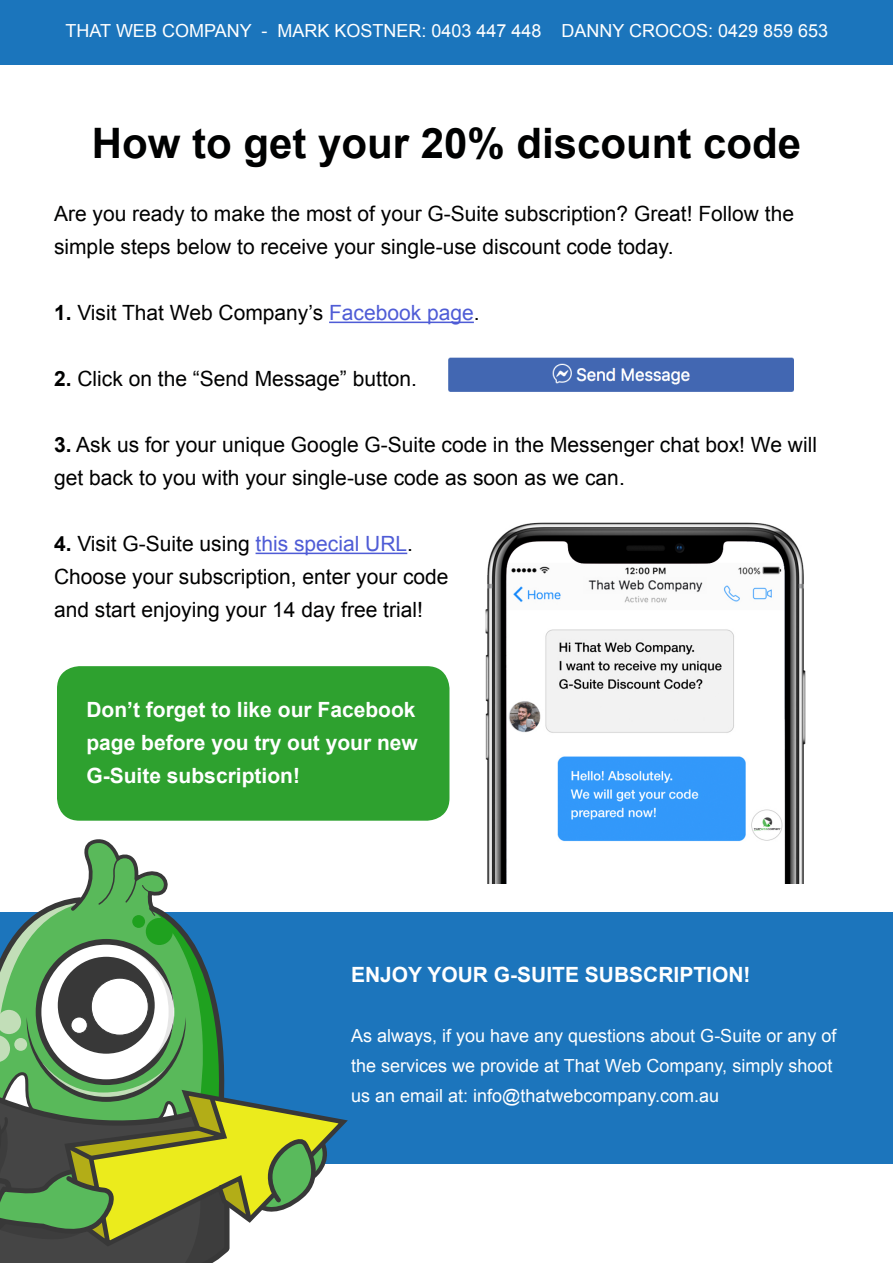
<style>
.page{position:relative;width:893px;height:1263px;background:#fff}
.page>*{position:absolute;margin:0;border:0;box-sizing:border-box;transform-origin:0 0}
.t1{font:700 42px "Arial";color:#000101}
.t2{font:21px/33px "Arial";color:#000101}
.t3{font:700 21px/33px "Arial";color:#fff;text-align:justify}
.t4{font:18px/30px "Arial";color:#fff}
.s1{font-weight:700}
.s2{color:#4f5cd6}
</style>
<div class="page">
<div style="left:57px;top:666px;width:392px;height:155px;background:#2ea12f;border-radius:22px"></div>
<div style="left:0;top:0;width:893px;height:64px;background:#1b75bc"></div>
<div style="left:0;top:912px;width:893px;height:252px;background:#1c75bc"></div>
<svg style="left:0;top:839px;width:348px;height:424px"></svg>
<hr style="left:329px;top:322px;width:145px;height:1px;background:#4f5cd6">
<hr style="left:256px;top:553px;width:151px;height:1px;background:#4f5cd6">
<img style="left:448px;top:357px;width:346px;height:35px">
<img style="left:485px;top:522px;width:321px;height:362px">
<p class="t4" style="left:66px;top:16px;width:764px">THAT WEB COMPANY - MARK KOSTNER: 0403 447 448 DANNY CROCOS: 0429 859 653</p>
<h1 class="t1" style="left:92px;top:116px;width:711px">How to get your 20% discount code</h1>
<p class="t2" style="left:54px;top:197px;width:741px">Are you ready to make the most of your G-Suite subscription? Great! Follow the simple steps below to receive your single-use discount code today.</p>
<p class="t2" style="left:54px;top:296px;width:427px"><span class="s1">1.</span> Visit That Web Company’s <span class="s2">Facebook page</span>.</p>
<p class="t2" style="left:54px;top:362px;width:365px"><span class="s1">2.</span> Click on the “Send Message” button.</p>
<p class="t2" style="left:54px;top:428px;width:764px"><span class="s1">3.</span> Ask us for your unique Google G-Suite code in the Messenger chat box! We will get back to you with your single-use code as soon as we can.</p>
<p class="t2" style="left:54px;top:527px;width:396px"><span class="s1">4.</span> Visit G-Suite using <span class="s2">this special URL</span>.<br>Choose your subscription, enter your code and start enjoying your 14 day free trial!</p>
<p class="t3" style="left:86px;top:694px;width:333px">Don’t forget to like our Facebook page before you try out your new G-Suite subscription!</p>
<p class="t3" style="left:351px;top:959px;width:401px">ENJOY YOUR G-SUITE SUBSCRIPTION!</p>
<p class="t4" style="left:351px;top:1021px;width:487px">As always, if you have any questions about G-Suite or any of the services we provide at That Web Company, simply shoot us an email at: info@thatwebcompany.com.au</p>
</div>
